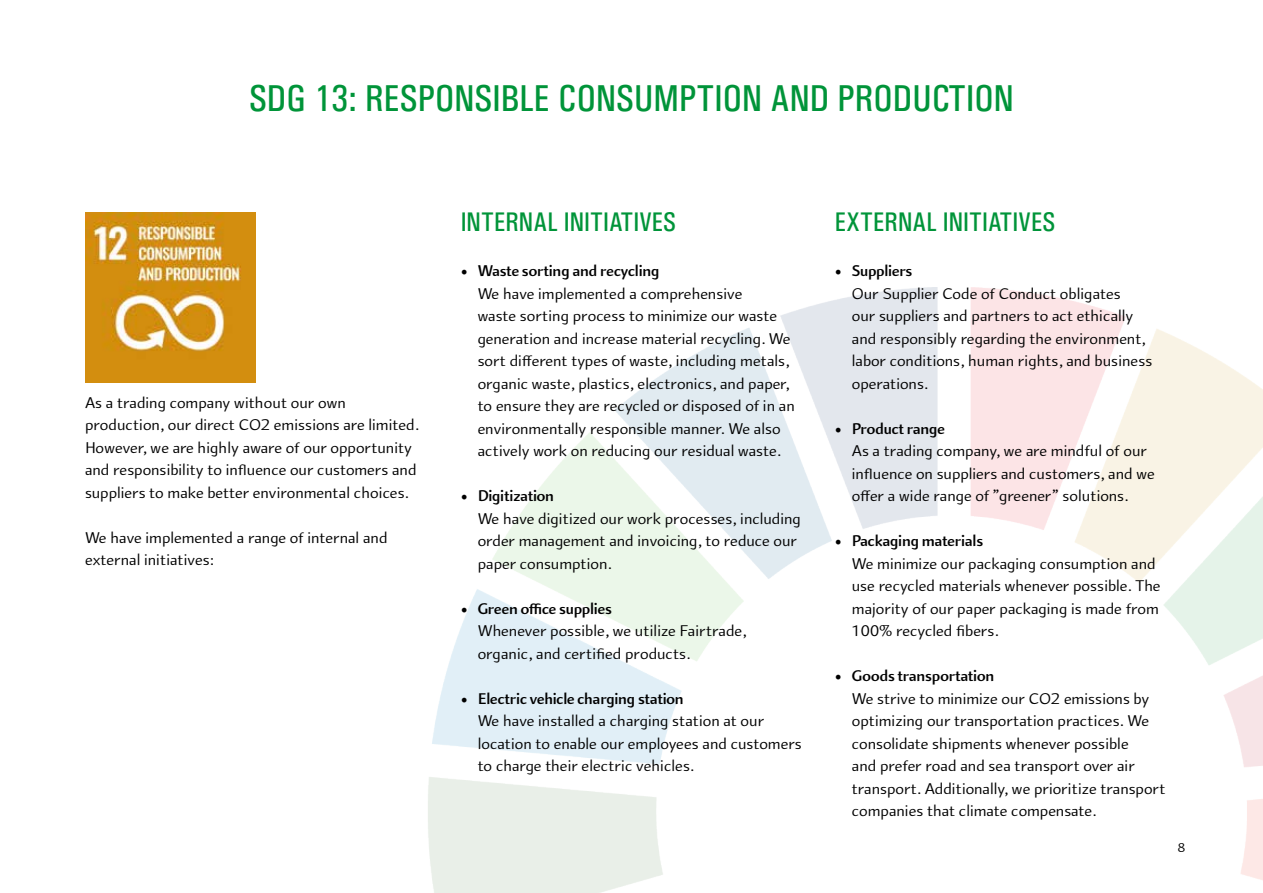
<style>
.page{position:relative;width:1263px;height:893px;background:#fff}
.page>*{position:absolute;margin:0;border:0;box-sizing:border-box;transform-origin:0 0}
.t1{font:37.5px "Univers Condensed";color:#009439}
.t2{font:27px "Univers Condensed";color:#009439}
.t3{font:16.5px/22.5px "Arum Sans";color:#000}
.t4{font:13.5px "Arum Sans";color:#000}
.s1{font-family:"Minion Pro";font-size:18px}
.s2{font-weight:700}
</style>
<div class="page">
<img style="left:428px;top:287px;width:835px;height:606px">
<img style="left:85px;top:213px;width:170px;height:170px">
<h1 class="t1" style="left:249px;top:76px;width:766px">SDG 13: RESPONSIBLE CONSUMPTION AND PRODUCTION</h1>
<p class="t3" style="left:85px;top:392px;width:335px">As a trading company without our own production, our direct CO2 emissions are limited.<br>However, we are highly aware of our opportunity and responsibility to influence our customers and suppliers to make better environmental choices.</p>
<p class="t3" style="left:85px;top:527px;width:304px">We have implemented a range of internal and external initiatives:</p>
<h2 class="t2" style="left:461px;top:206px;width:217px">INTERNAL INITIATIVES</h2>
<p class="t3" style="left:478px;top:260px;width:319px;text-indent:-17px"><span class="s1">•</span> <span class="s2">Waste sorting and recycling<br></span>We have implemented a comprehensive<br>waste sorting process to minimize our waste generation and increase material recycling. We sort different types of waste, including metals, organic waste, plastics, electronics, and paper, to ensure they are recycled or disposed of in an environmentally responsible manner. We also actively work on reducing our residual waste.</p>
<p class="t3" style="left:478px;top:485px;width:325px;text-indent:-17px"><span class="s1">•</span> <span class="s2">Digitization<br></span>We have digitized our work processes, including order management and invoicing, to reduce our paper consumption.</p>
<p class="t3" style="left:478px;top:597px;width:270px;text-indent:-17px"><span class="s1">•</span> <span class="s2">Green office supplies<br></span>Whenever possible, we utilize Fairtrade, organic, and certified products.</p>
<p class="t3" style="left:478px;top:687px;width:326px;text-indent:-17px"><span class="s1">•</span> <span class="s2">Electric vehicle charging station<br></span>We have installed a charging station at our location to enable our employees and customers to charge their electric vehicles.</p>
<h2 class="t2" style="left:835px;top:206px;width:222px">EXTERNAL INITIATIVES</h2>
<p class="t3" style="left:852px;top:260px;width:302px;text-indent:-17px"><span class="s1">•</span> <span class="s2">Suppliers<br></span>Our Supplier Code of Conduct obligates<br>our suppliers and partners to act ethically and responsibly regarding the environment, labor conditions, human rights, and business operations.</p>
<p class="t3" style="left:852px;top:417px;width:305px;text-indent:-17px"><span class="s1">•</span> <span class="s2">Product range<br></span>As a trading company, we are mindful of our influence on suppliers and customers, and we offer a wide range of ”greener” solutions.</p>
<p class="t3" style="left:852px;top:530px;width:310px;text-indent:-17px"><span class="s1">•</span> <span class="s2">Packaging materials<br></span>We minimize our packaging consumption and use recycled materials whenever possible. The majority of our paper packaging is made from 100% recycled fibers.</p>
<p class="t3" style="left:852px;top:665px;width:315px;text-indent:-17px"><span class="s1">•</span> <span class="s2">Goods transportation<br></span>We strive to minimize our CO2 emissions by optimizing our transportation practices. We consolidate shipments whenever possible<br>and prefer road and sea transport over air transport. Additionally, we prioritize transport companies that climate compensate.</p>
<p class="t4" style="left:1178px;top:840px;width:9px">8</p>
</div>
